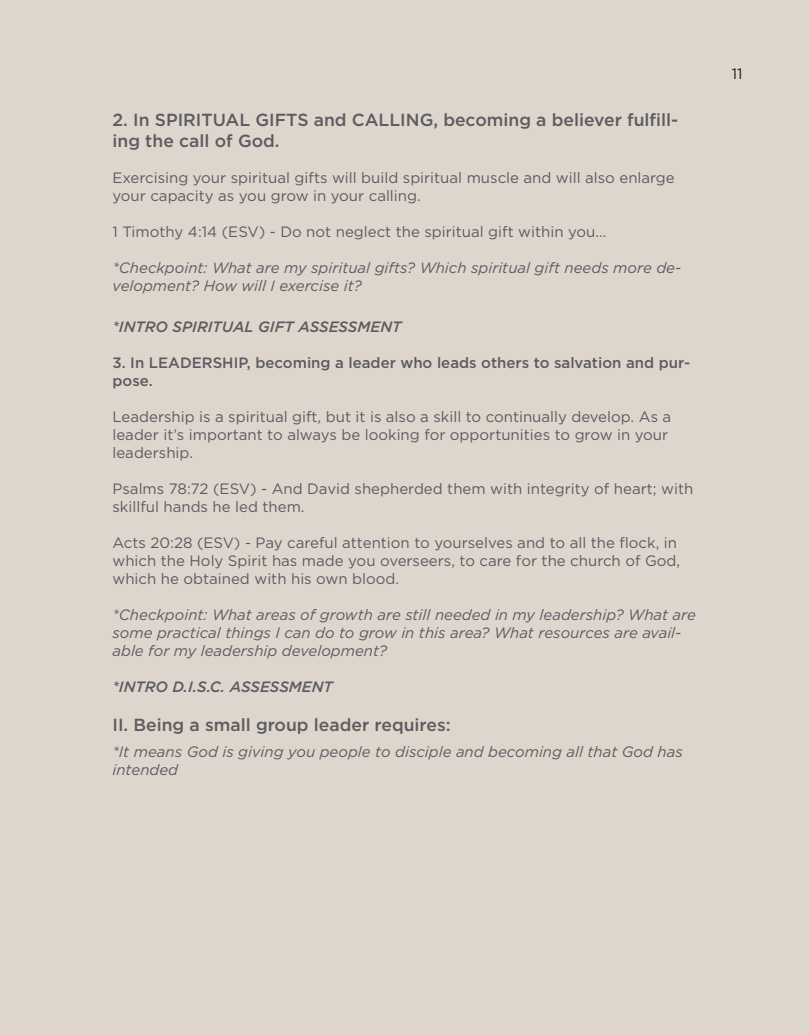
<style>
.page{position:relative;width:810px;height:1035px;background:#ded6cc}
.page>*{position:absolute;margin:0;border:0;box-sizing:border-box;transform-origin:0 0}
.t1{font:500 17.5px/21px "Gotham";color:#5c5b62}
.t2{font:15px/18px "Gotham";color:#5c5b62}
.t3{font:italic 15px/18px "Gotham";color:#5c5b62}
.t4{font:500 15px/18px "Gotham";color:#5c5b62}
.t5{font:italic 500 15px "Gotham";color:#5c5b62}
.t6{font:15px "Gotham";color:#231f20}
</style>
<div class="page">
<p class="t1" style="left:112px;top:110px;width:567px">2. In SPIRITUAL GIFTS and CALLING, becoming a believer fulfill&shy;ing the call of God.</p>
<p class="t2" style="left:112px;top:169px;width:564px">Exercising your spiritual gifts will build spiritual muscle and will also enlarge your capacity as you grow in your calling.</p>
<p class="t2" style="left:112px;top:223px;width:495px">1 Timothy 4:14 (ESV) - Do not neglect the spiritual gift within you…</p>
<p class="t3" style="left:112px;top:259px;width:570px">*Checkpoint: What are my spiritual gifts? Which spiritual gift needs more de&shy;velopment? How will I exercise it?</p>
<p class="t5" style="left:112px;top:317px;width:291px">*INTRO SPIRITUAL GIFT ASSESSMENT</p>
<p class="t4" style="left:112px;top:354px;width:579px">3. In LEADERSHIP, becoming a leader who leads others to salvation and pur&shy;pose.</p>
<p class="t2" style="left:112px;top:408px;width:560px">Leadership is a spiritual gift, but it is also a skill to continually develop. As a leader it’s important to always be looking for opportunities to grow in your leadership.</p>
<p class="t2" style="left:112px;top:480px;width:582px">Psalms 78:72 (ESV) - And David shepherded them with integrity of heart; with skillful hands he led them.</p>
<p class="t2" style="left:112px;top:534px;width:569px">Acts 20:28 (ESV) - Pay careful attention to yourselves and to all the flock, in which the Holy Spirit has made you overseers, to care for the church of God, which he obtained with his own blood.</p>
<p class="t3" style="left:112px;top:606px;width:585px">*Checkpoint: What areas of growth are still needed in my leadership? What are some practical things I can do to grow in this area? What resources are avail&shy;able for my leadership development?</p>
<p class="t5" style="left:112px;top:677px;width:222px">*INTRO D.I.S.C. ASSESSMENT</p>
<p class="t1" style="left:112px;top:715px;width:340px">II. Being a small group leader requires:</p>
<p class="t3" style="left:113px;top:742px;width:572px">*It means God is giving you people to disciple and becoming all that God has intended</p>
<p class="t6" style="left:732px;top:65px;width:12px">11</p>
</div>
